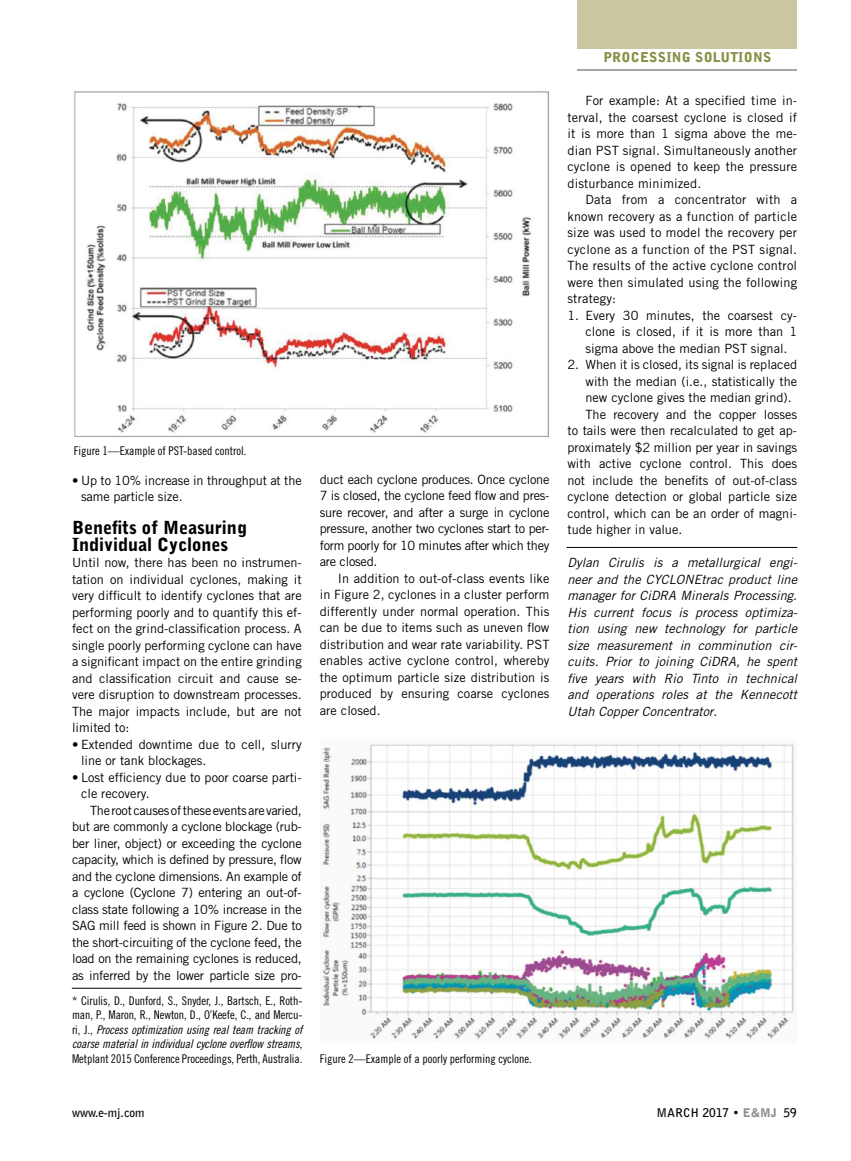
<style>
.page{position:relative;width:851px;height:1161px;background:#fff}
.page>*{position:absolute;margin:0;border:0;box-sizing:border-box;transform-origin:0 0}
.t1{font:900 18px/16.5px "Bell Gothic BT";color:#000}
.t2{font:900 13.5px "Bell Gothic BT";letter-spacing:.02em;color:#878f43}
.t3{font:12.75px/16.5px "Trade Gothic";color:#000}
.t4{font:12.75px "Trade Gothic";letter-spacing:-.02em;color:#000}
.t5{font:italic 12.75px/16.5px "Trade Gothic";letter-spacing:.005em;color:#000;text-align:justify}
.t6{font:12px/14.4px "Trade Gothic Cond Eighteen";color:#000;text-align:justify}
.t7{font:700 12px "Bell Gothic BT";color:#000}
.s1{font-family:"Trade Gothic Cond Eighteen Obl"}
.s2{font-style:normal}
.s3{font-weight:900;color:#8f9295}
</style>
<div class="page">
<img style="left:323px;top:744px;width:471px;height:296px">
<img style="left:74px;top:91px;width:475px;height:346px">
<div style="left:577px;top:0;width:219px;height:49px;background:#cac6a0"></div>
<hr style="left:577px;top:69px;width:219px;height:1px;background:#a2a5a9">
<hr style="left:72px;top:988px;width:230px;height:1px;background:#000">
<hr style="left:566px;top:547px;width:231px;height:1px;background:#000">
<p class="t6" style="left:74px;top:444px;width:174px">Figure 1—Example of PST-based control.</p>
<p class="t3" style="left:81px;top:473px;width:222px;text-indent:-9px">• Up to 10% increase in throughput at the same particle size.</p>
<p class="t1" style="left:72px;top:521px;width:176px">Benefits of Measuring<br>Individual Cyclones</p>
<p class="t3" style="left:72px;top:556px;width:231px;text-align:justify">Until now, there has been no instrumen&shy;tation on individual cyclones, making it very difficult to identify cyclones that are performing poorly and to quantify this ef&shy;fect on the grind-classification process. A single poorly performing cyclone can have a significant impact on the entire grinding and classification circuit and cause se&shy;vere disruption to downstream processes.<br>The major impacts include, but are not limited to:</p>
<p class="t3" style="left:81px;top:737px;width:222px;text-indent:-9px">• Extended downtime due to cell, slurry line or tank blockages.</p>
<p class="t3" style="left:72px;top:770px;width:231px">• Lost efficiency due to poor coarse parti-</p>
<p class="t3" style="left:81px;top:787px;width:70px">cle recovery.</p>
<p class="t4" style="left:90px;top:806px;width:213px">The root causes of these events are varied,</p>
<p class="t4" style="left:72px;top:822px;width:231px">but are commonly a cyclone blockage (rub-</p>
<p class="t4" style="left:72px;top:839px;width:231px">ber liner, object) or exceeding the cyclone</p>
<p class="t4" style="left:72px;top:855px;width:231px">capacity, which is defined by pressure, flow</p>
<p class="t4" style="left:72px;top:872px;width:231px">and the cyclone dimensions. An example of</p>
<p class="t4" style="left:72px;top:888px;width:231px">a cyclone (Cyclone 7) entering an out-of-</p>
<p class="t4" style="left:72px;top:905px;width:231px">class state following a 10% increase in the</p>
<p class="t4" style="left:72px;top:921px;width:231px">SAG mill feed is shown in Figure 2. Due to</p>
<p class="t4" style="left:72px;top:938px;width:231px">the short-circuiting of the cyclone feed, the</p>
<p class="t4" style="left:72px;top:954px;width:231px">load on the remaining cyclones is reduced,</p>
<p class="t4" style="left:72px;top:971px;width:231px">as inferred by the lower particle size pro-</p>
<p class="t6" style="left:72px;top:995px;width:232px">* Cirulis, D., Dunford, S., Snyder, J., Bartsch, E., Roth&shy;man, P., Maron, R., Newton, D., O’Keefe, C., and Mercu&shy;ri, J., <span class="s1">Process optimization using real team tracking of coarse material in individual cyclone overflow streams</span>, Metplant 2015 Conference Proceedings, Perth, Australia.</p>
<p class="t4" style="left:320px;top:475px;width:231px">duct each cyclone produces. Once cyclone</p>
<p class="t4" style="left:320px;top:491px;width:231px">7 is closed, the cyclone feed flow and pres-</p>
<p class="t4" style="left:320px;top:508px;width:231px">sure recover, and after a surge in cyclone</p>
<p class="t4" style="left:320px;top:524px;width:231px">pressure, another two cyclones start to per-</p>
<p class="t4" style="left:320px;top:541px;width:231px">form poorly for 10 minutes after which they</p>
<p class="t4" style="left:320px;top:557px;width:59px">are closed.</p>
<p class="t3" style="left:338px;top:571px;width:213px">In addition to out-of-class events like</p>
<p class="t3" style="left:320px;top:588px;width:231px">in Figure 2, cyclones in a cluster perform</p>
<p class="t3" style="left:320px;top:604px;width:231px">differently under normal operation. This</p>
<p class="t3" style="left:320px;top:621px;width:231px">can be due to items such as uneven flow</p>
<p class="t3" style="left:320px;top:637px;width:231px">distribution and wear rate variability. PST</p>
<p class="t3" style="left:320px;top:654px;width:231px">enables active cyclone control, whereby</p>
<p class="t3" style="left:320px;top:670px;width:231px">the optimum particle size distribution is</p>
<p class="t3" style="left:320px;top:687px;width:231px">produced by ensuring coarse cyclones</p>
<p class="t3" style="left:320px;top:703px;width:62px">are closed.</p>
<p class="t6" style="left:320px;top:1052px;width:213px">Figure 2—Example of a poorly performing cyclone.</p>
<p class="t2" style="left:603px;top:52px;width:169px">PROCESSING SOLUTIONS</p>
<p class="t3" style="left:585px;top:94px;width:213px">For example: At a specified time in-</p>
<p class="t3" style="left:567px;top:110px;width:231px">terval, the coarsest cyclone is closed if</p>
<p class="t3" style="left:567px;top:127px;width:231px">it is more than 1 sigma above the me-</p>
<p class="t3" style="left:567px;top:143px;width:231px">dian PST signal. Simultaneously another</p>
<p class="t3" style="left:567px;top:160px;width:231px">cyclone is opened to keep the pressure</p>
<p class="t3" style="left:567px;top:176px;width:135px">disturbance minimized.</p>
<p class="t3" style="left:585px;top:193px;width:213px">Data from a concentrator with a</p>
<p class="t3" style="left:567px;top:209px;width:231px">known recovery as a function of particle</p>
<p class="t3" style="left:567px;top:226px;width:231px">size was used to model the recovery per</p>
<p class="t3" style="left:567px;top:242px;width:231px">cyclone as a function of the PST signal.</p>
<p class="t3" style="left:567px;top:259px;width:231px">The results of the active cyclone control</p>
<p class="t3" style="left:567px;top:275px;width:231px">were then simulated using the following</p>
<p class="t3" style="left:567px;top:292px;width:50px">strategy:</p>
<p class="t3" style="left:585px;top:308px;width:213px;text-align:justify;text-indent:-18px">1. Every 30 minutes, the coarsest cy&shy;clone is closed, if it is more than 1 sigma above the median PST signal.</p>
<p class="t3" style="left:567px;top:358px;width:231px">2. When it is closed, its signal is replaced</p>
<p class="t3" style="left:585px;top:374px;width:213px">with the median (i.e., statistically the</p>
<p class="t3" style="left:585px;top:391px;width:208px">new cyclone gives the median grind).</p>
<p class="t3" style="left:585px;top:407px;width:213px">The recovery and the copper losses</p>
<p class="t3" style="left:567px;top:424px;width:231px">to tails were then recalculated to get ap-</p>
<p class="t3" style="left:567px;top:440px;width:231px">proximately $2 million per year in savings</p>
<p class="t3" style="left:567px;top:457px;width:231px">with active cyclone control. This does</p>
<p class="t3" style="left:567px;top:473px;width:231px">not include the benefits of out-of-class</p>
<p class="t3" style="left:567px;top:490px;width:231px">cyclone detection or global particle size</p>
<p class="t3" style="left:567px;top:506px;width:231px">control, which can be an order of magni-</p>
<p class="t3" style="left:567px;top:523px;width:116px">tude higher in value.</p>
<p class="t5" style="left:567px;top:556px;width:231px">Dylan Cirulis is a metallurgical engi&shy;neer and the CYCLONEtrac product line manager for CiDRA Minerals Processing.<br>His current focus is process optimiza&shy;tion using new technology for particle size measurement in comminution cir&shy;cuits. Prior to joining CiDRA, he spent five years with Rio Tinto in technical and operations roles at the Kennecott Utah Copper Concentrator<span class="s2">.</span></p>
<p class="t7" style="left:72px;top:1108px;width:74px">www.e-mj.com</p>
<p class="t7" style="left:656px;top:1108px;width:142px">MARCH 2017 • <span class="s3">E&amp;MJ</span> 59</p>
</div>
